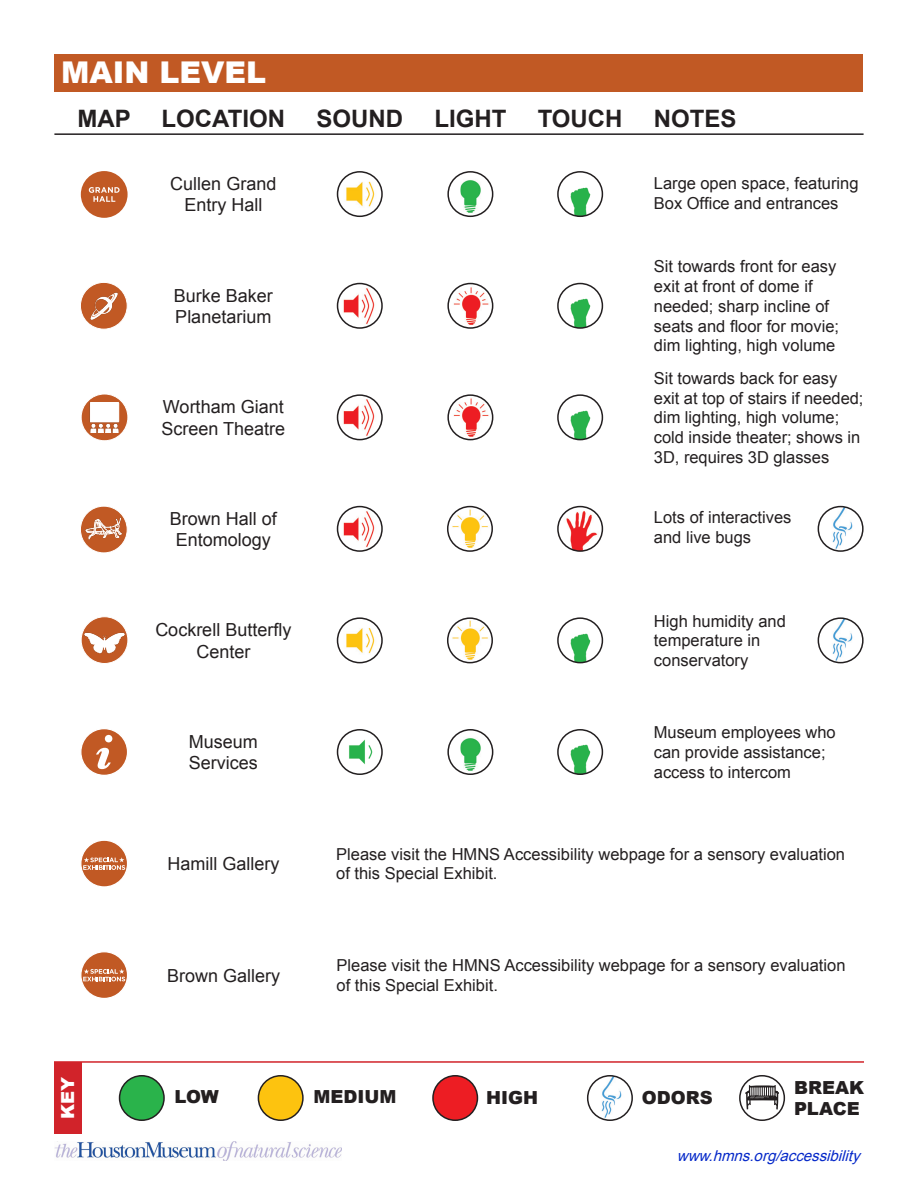
<style>
.page{position:relative;width:918px;height:1188px;background:#fff}
.page>*{position:absolute;margin:0;border:0;box-sizing:border-box;transform-origin:0 0}
.t1{font:900 30px "Arial";color:#fff}
.t2{font:700 24px "Arial";color:#231f20}
.t3{font:18px/21.6px "Arial";color:#231f20;text-align:center}
.t4{font:900 18px/21.6px "Arial";color:#231f20}
.t5{font:900 18px "Arial";color:#fff}
.t6{font:16.5px/19.8px "Arial";color:#231f20}
.t7{font:italic 15px "Arial";color:#0629c9}
</style>
<div class="page">
<img style="left:55px;top:1141px;width:286px;height:20px">
<div style="left:81px;top:952px;width:47px;height:46px;background:#c15924;border-radius:50%"></div>
<div style="left:80px;top:951px;width:48px;height:48px;border:1px solid #fff;border-radius:50%"></div>
<svg style="left:83px;top:969px;width:42px;height:12px"></svg>
<div style="left:81px;top:840px;width:47px;height:47px;background:#c15924;border-radius:50%"></div>
<div style="left:80px;top:840px;width:48px;height:48px;border:1px solid #fff;border-radius:50%"></div>
<svg style="left:83px;top:857px;width:42px;height:13px"></svg>
<div style="left:81px;top:729px;width:47px;height:46px;background:#c15924;border-radius:50%"></div>
<div style="left:80px;top:728px;width:48px;height:48px;border:1px solid #fff;border-radius:50%"></div>
<svg style="left:96px;top:735px;width:16px;height:34px"></svg>
<svg style="left:81px;top:617px;width:47px;height:46px"></svg>
<div style="left:81px;top:616px;width:47px;height:48px;border:1px solid #fff;border-radius:50%"></div>
<img style="left:83px;top:621px;width:43px;height:43px">
<div style="left:54px;top:54px;width:809px;height:38px;background:#c15924"></div>
<div style="left:54px;top:1062px;width:27px;height:72px;background:#d1232a"></div>
<div style="left:120px;top:1076px;width:44px;height:44px;background:#2ab34b;border-radius:50%"></div>
<div style="left:119px;top:1075px;width:46px;height:46px;border:2px solid #231f20;border-radius:50%"></div>
<div style="left:258px;top:1076px;width:45px;height:44px;background:#fdc30f;border-radius:50%"></div>
<div style="left:258px;top:1075px;width:46px;height:46px;border:2px solid #231f20;border-radius:50%"></div>
<div style="left:433px;top:1076px;width:44px;height:44px;background:#ed1d23;border-radius:50%"></div>
<div style="left:432px;top:1075px;width:46px;height:46px;border:2px solid #231f20;border-radius:50%"></div>
<img style="left:590px;top:1076px;width:40px;height:44px">
<div style="left:587px;top:1075px;width:46px;height:46px;border:2px solid #231f20;border-radius:50%"></div>
<svg style="left:744px;top:1084px;width:40px;height:28px"></svg>
<div style="left:739px;top:1075px;width:46px;height:46px;border:2px solid #231f20;border-radius:50%"></div>
<hr style="left:54px;top:1061px;width:810px;height:2px;background:#d1232a">
<hr style="left:54px;top:133px;width:810px;height:2px;background:#231f20">
<div style="left:80px;top:282px;width:47px;height:47px;background:#c15924;border-radius:50%"></div>
<div style="left:80px;top:282px;width:48px;height:47px;border:1px solid #fff;border-radius:50%"></div>
<img style="left:90px;top:292px;width:28px;height:28px">
<img style="left:338px;top:287px;width:43px;height:41px">
<div style="left:337px;top:283px;width:46px;height:46px;border:2px solid #231f20;border-radius:50%"></div>
<img style="left:568px;top:298px;width:24px;height:30px">
<div style="left:557px;top:283px;width:46px;height:46px;border:2px solid #231f20;border-radius:50%"></div>
<img style="left:450px;top:284px;width:41px;height:44px">
<div style="left:447px;top:283px;width:46px;height:46px;border:2px solid #231f20;border-radius:50%"></div>
<div style="left:81px;top:394px;width:47px;height:47px;background:#c15924;border-radius:50%"></div>
<div style="left:81px;top:394px;width:47px;height:47px;border:1px solid #fff;border-radius:50%"></div>
<img style="left:89px;top:402px;width:31px;height:31px">
<img style="left:338px;top:399px;width:43px;height:41px">
<div style="left:337px;top:394px;width:46px;height:46px;border:2px solid #231f20;border-radius:50%"></div>
<img style="left:568px;top:410px;width:24px;height:30px">
<div style="left:557px;top:394px;width:46px;height:46px;border:2px solid #231f20;border-radius:50%"></div>
<img style="left:450px;top:395px;width:41px;height:45px">
<div style="left:447px;top:394px;width:46px;height:46px;border:2px solid #231f20;border-radius:50%"></div>
<img style="left:338px;top:510px;width:43px;height:41px">
<div style="left:337px;top:506px;width:46px;height:46px;border:2px solid #231f20;border-radius:50%"></div>
<img style="left:561px;top:507px;width:38px;height:44px">
<div style="left:557px;top:506px;width:46px;height:46px;border:2px solid #231f20;border-radius:50%"></div>
<img style="left:448px;top:507px;width:44px;height:44px">
<div style="left:447px;top:506px;width:46px;height:46px;border:2px solid #231f20;border-radius:50%"></div>
<img style="left:821px;top:507px;width:40px;height:44px">
<div style="left:818px;top:506px;width:46px;height:46px;border:2px solid #231f20;border-radius:50%"></div>
<img style="left:342px;top:622px;width:36px;height:40px">
<div style="left:337px;top:617px;width:46px;height:46px;border:2px solid #231f20;border-radius:50%"></div>
<img style="left:568px;top:633px;width:24px;height:30px">
<div style="left:557px;top:617px;width:46px;height:46px;border:2px solid #231f20;border-radius:50%"></div>
<img style="left:448px;top:619px;width:44px;height:44px">
<div style="left:447px;top:617px;width:46px;height:46px;border:2px solid #231f20;border-radius:50%"></div>
<img style="left:821px;top:618px;width:40px;height:45px">
<div style="left:818px;top:617px;width:46px;height:46px;border:2px solid #231f20;border-radius:50%"></div>
<div style="left:81px;top:171px;width:47px;height:47px;background:#c15924;border-radius:50%"></div>
<svg style="left:89px;top:187px;width:31px;height:15px"></svg>
<img style="left:568px;top:187px;width:24px;height:29px">
<div style="left:557px;top:171px;width:46px;height:46px;border:2px solid #231f20;border-radius:50%"></div>
<img style="left:460px;top:172px;width:25px;height:44px">
<div style="left:447px;top:171px;width:46px;height:46px;border:2px solid #231f20;border-radius:50%"></div>
<img style="left:342px;top:176px;width:36px;height:40px">
<div style="left:337px;top:171px;width:46px;height:46px;border:2px solid #231f20;border-radius:50%"></div>
<img style="left:568px;top:744px;width:24px;height:30px">
<div style="left:557px;top:729px;width:46px;height:46px;border:2px solid #231f20;border-radius:50%"></div>
<img style="left:460px;top:730px;width:25px;height:44px">
<div style="left:447px;top:729px;width:46px;height:46px;border:2px solid #231f20;border-radius:50%"></div>
<img style="left:344px;top:736px;width:32px;height:34px">
<div style="left:337px;top:729px;width:46px;height:46px;border:2px solid #231f20;border-radius:50%"></div>
<svg style="left:80px;top:506px;width:47px;height:47px"></svg>
<div style="left:80px;top:506px;width:48px;height:47px;border:1px solid #fff;border-radius:50%"></div>
<img style="left:84px;top:509px;width:40px;height:40px">
<p class="t1" style="left:61px;top:51px;width:206px">MAIN LEVEL</p>
<p class="t2" style="left:77px;top:103px;width:55px">MAP</p>
<p class="t2" style="left:162px;top:103px;width:125px">LOCATION</p>
<p class="t2" style="left:316px;top:103px;width:88px">SOUND</p>
<p class="t2" style="left:434px;top:103px;width:73px">LIGHT</p>
<p class="t2" style="left:538px;top:103px;width:86px">TOUCH</p>
<p class="t2" style="left:654px;top:103px;width:84px">NOTES</p>
<p class="t3" style="left:170px;top:173px;width:108px">Cullen Grand<br>Entry Hall</p>
<p class="t6" style="left:654px;top:173px;width:206px">Large open space, featuring<br>Box Office and entrances</p>
<p class="t3" style="left:174px;top:285px;width:101px;text-align:left">Burke Baker<br>Planetarium</p>
<p class="t3" style="left:162px;top:396px;width:125px;text-align:left">Wortham Giant<br>Screen Theatre</p>
<p class="t6" style="left:654px;top:257px;width:187px">Sit towards front for easy exit at front of dome if needed; sharp incline of seats and floor for movie; dim lighting, high volume</p>
<p class="t6" style="left:654px;top:368px;width:211px">Sit towards back for easy exit at top of stairs if needed; dim lighting, high volume; cold inside theater; shows in<br>3D, requires 3D glasses</p>
<p class="t3" style="left:170px;top:508px;width:109px">Brown Hall of<br>Entomology</p>
<p class="t6" style="left:654px;top:508px;width:139px">Lots of interactives and live bugs</p>
<p class="t3" style="left:155px;top:619px;width:138px">Cockrell Butterfly<br>Center</p>
<p class="t6" style="left:654px;top:611px;width:134px">High humidity and temperature in conservatory</p>
<p class="t5" style="left:55px;top:1119px;width:44px;rotate:-90deg">KEY</p>
<p class="t3" style="left:189px;top:731px;width:71px">Museum</p>
<p class="t3" style="left:189px;top:752px;width:71px">Services</p>
<p class="t3" style="left:167px;top:853px;width:113px">Hamill Gallery</p>
<p class="t3" style="left:167px;top:965px;width:115px">Brown Gallery</p>
<p class="t6" style="left:654px;top:723px;width:183px">Museum employees who can provide assistance;</p>
<p class="t6" style="left:654px;top:762px;width:138px">access to intercom</p>
<p class="t6" style="left:336px;top:844px;width:510px">Please visit the HMNS Accessibility webpage for a sensory evaluation</p>
<p class="t6" style="left:336px;top:864px;width:163px">of this Special Exhibit.</p>
<p class="t6" style="left:337px;top:956px;width:510px">Please visit the HMNS Accessibility webpage for a sensory evaluation</p>
<p class="t6" style="left:337px;top:975px;width:163px">of this Special Exhibit.</p>
<p class="t4" style="left:175px;top:1085px;width:46px">LOW</p>
<p class="t4" style="left:313px;top:1085px;width:84px">MEDIUM</p>
<p class="t4" style="left:486px;top:1087px;width:53px">HIGH</p>
<p class="t4" style="left:642px;top:1087px;width:72px">ODORS</p>
<p class="t4" style="left:794px;top:1076px;width:72px">BREAK<br>PLACE</p>
<p class="t7" style="left:677px;top:1146px;width:189px">www.hmns.org/accessibility</p>
</div>
